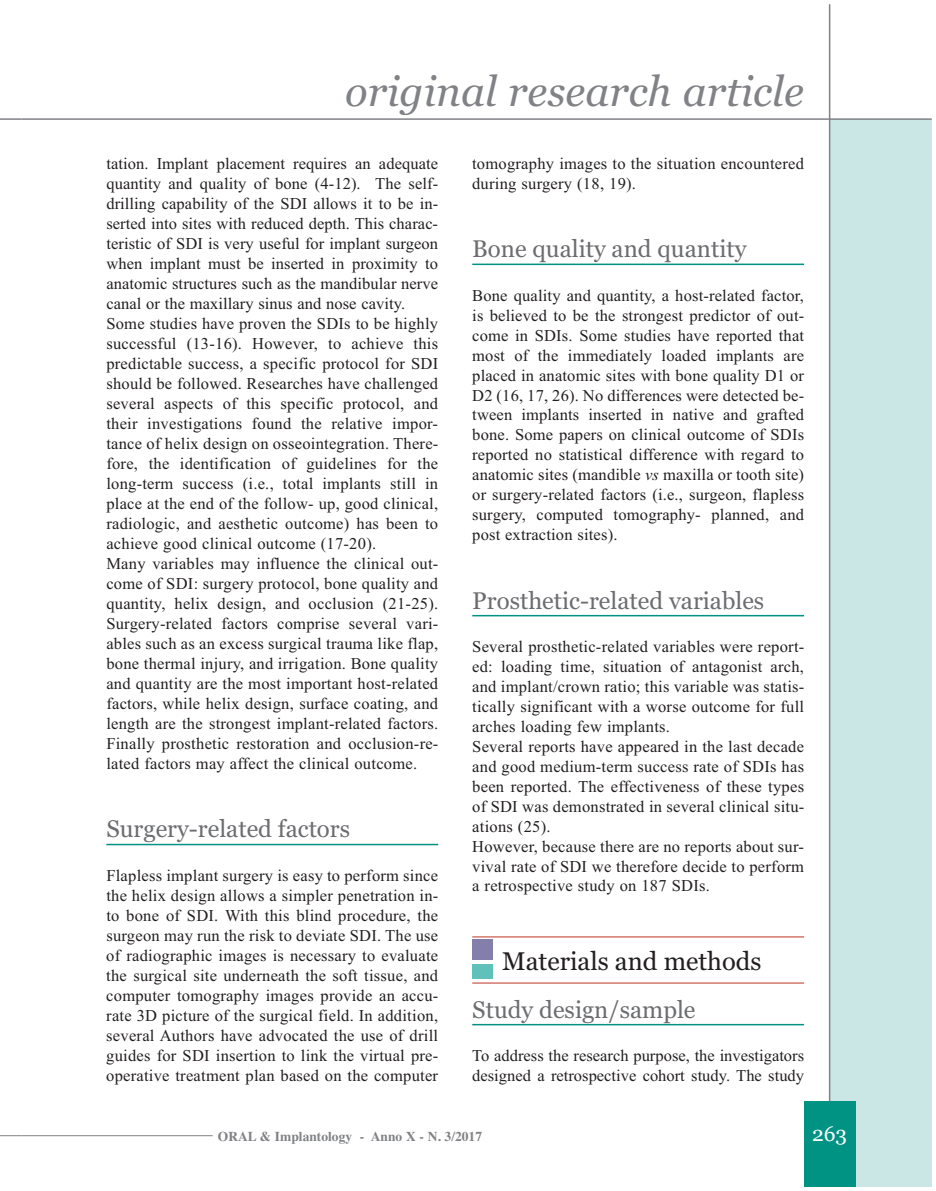
<style>
.page{position:relative;width:936px;height:1191px;background:#fff}
.page>*{position:absolute;margin:0;border:0;box-sizing:border-box;transform-origin:0 0}
.t1{font:italic 42px "Georgia";color:#808285}
.t2{font:25.5px "Georgia";color:#231f20}
.t3{font:24px "Georgia";color:#6c6d70}
.t4{font:21px "Georgia";color:#fff}
.t5{font:16.5px/20px "Times New Roman";letter-spacing:.015em;color:#231f20}
.t6{font:700 13.5px "Times";color:#808285}
.s1{font-style:italic}
</style>
<div class="page">
<div style="left:829px;top:119px;width:102px;height:1067px;background:#cae6e5"></div>
<hr style="left:828px;top:4px;width:2px;height:1182px;background:#808285">
<hr style="left:21px;top:1135px;width:192px;height:1px;background:#808285">
<hr style="left:21px;top:118px;width:910px;height:2px;background:#808285">
<div style="left:804px;top:1101px;width:51px;height:85px;background:#009282"></div>
<hr style="left:106px;top:843px;width:332px;height:2px;background:#009282">
<hr style="left:472px;top:263px;width:332px;height:2px;background:#009282">
<hr style="left:472px;top:615px;width:332px;height:1px;background:#009282">
<hr style="left:472px;top:936px;width:332px;height:1px;background:#d3786d">
<hr style="left:472px;top:982px;width:332px;height:1px;background:#d3786d">
<hr style="left:472px;top:1024px;width:332px;height:1px;background:#009282">
<div style="left:472px;top:939px;width:20px;height:21px;background:#837eaa"></div>
<div style="left:472px;top:963px;width:20px;height:15px;background:#60c1bb"></div>
<svg style="left:0;top:1135px;width:21px;height:1px"></svg>
<hr style="left:0;top:118px;width:21px;height:2px;background:#808285">
<h1 class="t1" style="left:345px;top:61px;width:460px">original research article</h1>
<p class="t5" style="left:106px;top:153px;width:333px">tation. Implant placement requires an adequate quantity and quality of bone (4-12). The self&shy;drilling capability of the SDI allows it to be in&shy;serted into sites with reduced depth. This charac&shy;teristic of SDI is very useful for implant surgeon when implant must be inserted in proximity to anatomic structures such as the mandibular nerve canal or the maxillary sinus and nose cavity.<br>Some studies have proven the SDIs to be highly successful (13-16). However, to achieve this predictable success, a specific protocol for SDI should be followed. Researches have challenged several aspects of this specific protocol, and their investigations found the relative impor&shy;tance of helix design on osseointegration. There&shy;fore, the identification of guidelines for the long-term success (i.e., total implants still in place at the end of the follow- up, good clinical, radiologic, and aesthetic outcome) has been to achieve good clinical outcome (17-20).<br>Many variables may influence the clinical out&shy;come of SDI: surgery protocol, bone quality and quantity, helix design, and occlusion (21-25).<br>Surgery-related factors comprise several vari&shy;ables such as an excess surgical trauma like flap, bone thermal injury, and irrigation. Bone quality and quantity are the most important host-related factors, while helix design, surface coating, and length are the strongest implant-related factors.<br>Finally prosthetic restoration and occlusion-re&shy;lated factors may affect the clinical outcome.</p>
<h3 class="t3" style="left:106px;top:811px;width:245px">Surgery-related factors</h3>
<p class="t5" style="left:106px;top:865px;width:333px;text-align:justify">Flapless implant surgery is easy to perform since the helix design allows a simpler penetration in&shy;to bone of SDI. With this blind procedure, the surgeon may run the risk to deviate SDI. The use of radiographic images is necessary to evaluate the surgical site underneath the soft tissue, and computer tomography images provide an accu&shy;rate 3D picture of the surgical field. In addition, several Authors have advocated the use of drill guides for SDI insertion to link the virtual pre&shy;operative treatment plan based on the computer</p>
<p class="t5" style="left:472px;top:153px;width:333px">tomography images to the situation encountered during surgery (18, 19).</p>
<h3 class="t3" style="left:472px;top:231px;width:276px">Bone quality and quantity</h3>
<p class="t5" style="left:472px;top:285px;width:333px;text-align:justify">Bone quality and quantity, a host-related factor, is believed to be the strongest predictor of out&shy;come in SDIs. Some studies have reported that most of the immediately loaded implants are placed in anatomic sites with bone quality D1 or D2 (16, 17, 26). No differences were detected be&shy;tween implants inserted in native and grafted bone. Some papers on clinical outcome of SDIs reported no statistical difference with regard to anatomic sites (mandible <span class="s1">vs</span> maxilla or tooth site) or surgery-related factors (i.e., surgeon, flapless surgery, computed tomography- planned, and post extraction sites).</p>
<h3 class="t3" style="left:472px;top:583px;width:293px">Prosthetic-related variables</h3>
<p class="t5" style="left:472px;top:636px;width:333px">Several prosthetic-related variables were report&shy;ed: loading time, situation of antagonist arch, and implant/crown ratio; this variable was statis&shy;tically significant with a worse outcome for full arches loading few implants.<br>Several reports have appeared in the last decade and good medium-term success rate of SDIs has been reported. The effectiveness of these types of SDI was demonstrated in several clinical situ&shy;ations (25).<br>However, because there are no reports about sur&shy;vival rate of SDI we therefore decide to perform a retrospective study on 187 SDIs.</p>
<h2 class="t2" style="left:502px;top:942px;width:261px">Materials and methods</h2>
<h3 class="t3" style="left:472px;top:991px;width:225px">Study design/sample</h3>
<p class="t5" style="left:472px;top:1045px;width:333px">To address the research purpose, the investigators designed a retrospective cohort study. The study</p>
<p class="t6" style="left:218px;top:1123px;width:266px">ORAL &amp; Implantology - Anno X - N. 3/2017</p>
<p class="t4" style="left:812px;top:1118px;width:37px">263</p>
</div>
